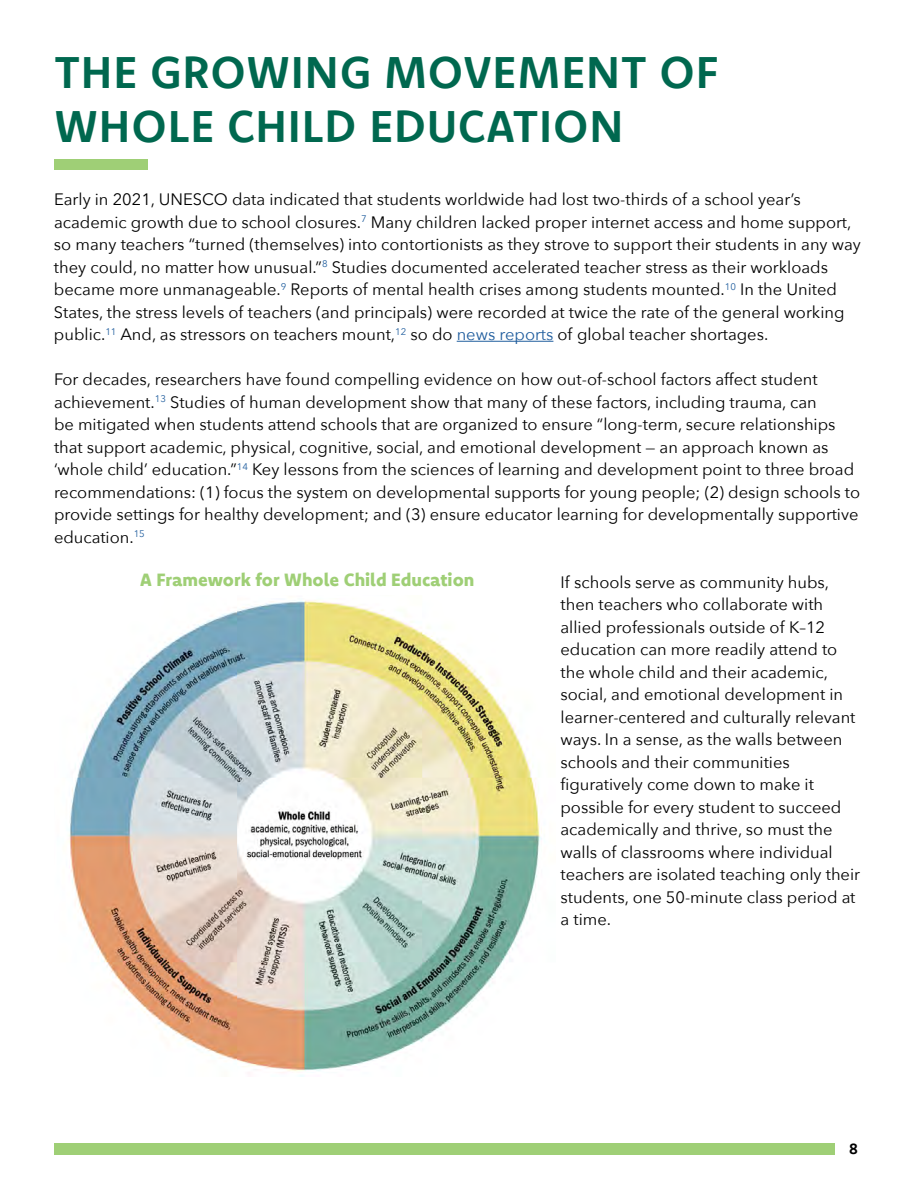
<style>
.page{position:relative;width:918px;height:1188px;background:#fff}
.page>*{position:absolute;margin:0;border:0;box-sizing:border-box;transform-origin:0 0}
.t1{font:700 45px/54px "Komet";letter-spacing:.02em;color:#00684f}
.t2{font:800 18px "Komet";color:#9fcf76}
.t3{font:16.5px/22.5px "Avenir Next";color:#000}
.t4{font:700 15px "Komet";color:#000}
.s1{color:#215e9e}
</style>
<div class="page">
<hr style="left:457px;top:341px;width:96px;height:1px;background:#215e9e">
<div style="left:54px;top:1143px;width:781px;height:12px;background:#9fcf76"></div>
<div style="left:54px;top:159px;width:93px;height:11px;background:#9fcf76"></div>
<img style="left:69px;top:600px;width:473px;height:477px">
<h1 class="t1" style="left:54px;top:44px;width:666px">THE GROWING MOVEMENT OF<br>WHOLE CHILD EDUCATION</h1>
<p class="t3" style="left:54px;top:187px;width:808px">Early in 2021, UNESCO data indicated that students worldwide had lost two-thirds of a school year’s academic growth due to school closures.<sup>7</sup> Many children lacked proper internet access and home support, so many teachers “turned (themselves) into contortionists as they strove to support their students in any way they could, no matter how unusual.”<sup>8</sup> Studies documented accelerated teacher stress as their workloads became more unmanageable.<sup>9</sup> Reports of mental health crises among students mounted.<sup>10</sup> In the United States, the stress levels of teachers (and principals) were recorded at twice the rate of the general working public.<sup>11</sup> And, as stressors on teachers mount,<sup>12</sup> so do <span class="s1">news reports</span> of global teacher shortages.</p>
<p class="t3" style="left:54px;top:367px;width:808px">For decades, researchers have found compelling evidence on how out-of-school factors affect student achievement.<sup>13</sup> Studies of human development show that many of these factors, including trauma, can<br>be mitigated when students attend schools that are organized to ensure “long-term, secure relationships that support academic, physical, cognitive, social, and emotional development — an approach known as ‘whole child’ education.”<sup>14</sup> Key lessons from the sciences of learning and development point to three broad recommendations: (1) focus the system on developmental supports for young people; (2) design schools to provide settings for healthy development; and (3) ensure educator learning for developmentally supportive education.<sup>15</sup></p>
<p class="t2" style="left:140px;top:568px;width:336px">A Framework for Whole Child Education</p>
<p class="t3" style="left:561px;top:570px;width:301px">If schools serve as community hubs, then teachers who collaborate with allied professionals outside of K–12 education can more readily attend to the whole child and their academic, social, and emotional development in learner-centered and culturally relevant ways. In a sense, as the walls between schools and their communities figuratively come down to make it possible for every student to succeed academically and thrive, so must the walls of classrooms where individual teachers are isolated teaching only their students, one 50-minute class period at a time.</p>
<p class="t4" style="left:849px;top:1139px;width:10px">8</p>
</div>
